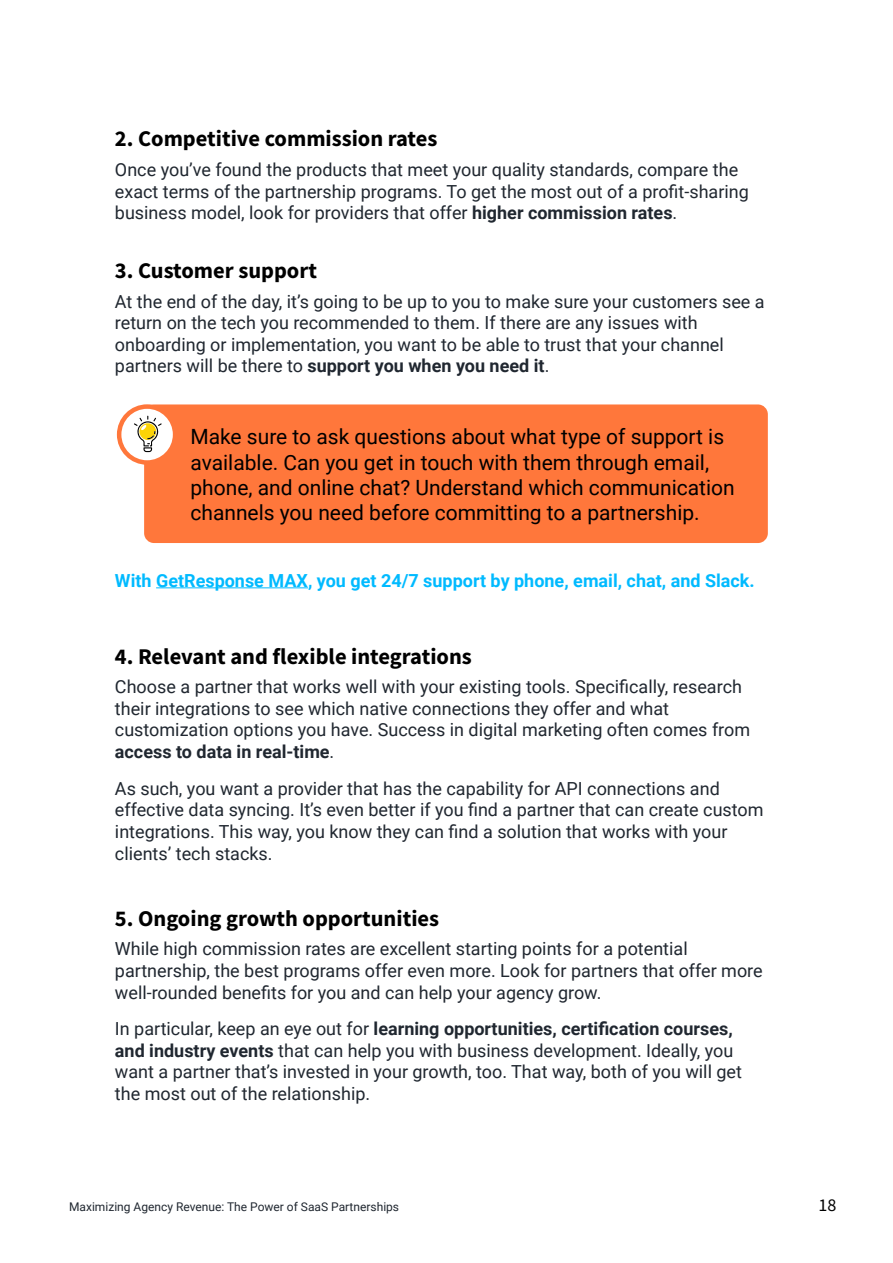
<style>
.page{position:relative;width:893px;height:1263px;background:#fff}
.page>*{position:absolute;margin:0;border:0;box-sizing:border-box;transform-origin:0 0}
.t1{font:700 22.5px "Source Sans Pro";color:#000}
.t2{font:21px/25.2px "Roboto";color:#000}
.t3{font:18px/21.6px "Roboto";color:#202730}
.t4{font:700 18px "Roboto";color:#00baff}
.t5{font:18px "Source Sans Pro";color:#000}
.t6{font:12px "Roboto";color:#202730}
.s1{font-weight:700}
</style>
<div class="page">
<hr style="left:156px;top:587px;width:152px;height:1px;background:#00baff">
<div style="left:144px;top:404px;width:624px;height:139px;background:#ff773b;border-radius:10px"></div>
<svg style="left:117px;top:404px;width:60px;height:61px"></svg>
<p class="t1" style="left:115px;top:130px;width:324px">2. Competitive commission rates</p>
<p class="t3" style="left:115px;top:160px;width:635px">Once youíve found the products that meet your quality standards, compare the exact terms of the partnership programs. To get the most out of a profit-sharing business model, look for providers that offer <span class="s1">higher commission rates</span>.</p>
<p class="t1" style="left:115px;top:262px;width:203px">3. Customer support</p>
<p class="t3" style="left:115px;top:292px;width:651px">At the end of the day, itís going to be up to you to make sure your customers see a return on the tech you recommended to them. If there are any issues with onboarding or implementation, you want to be able to trust that your channel partners will be there to <span class="s1">support you when you need it</span>.</p>
<p class="t2" style="left:190px;top:426px;width:546px">Make sure to ask questions about what type of support is available. Can you get in touch with them through email, phone, and online chat? Understand which communication channels you need before committing to a partnership.</p>
<p class="t4" style="left:115px;top:573px;width:641px">With GetResponse MAX, you get 24/7 support by phone, email, chat, and Slack.</p>
<p class="t1" style="left:115px;top:647px;width:358px">4. Relevant and flexible integrations</p>
<p class="t3" style="left:115px;top:675px;width:637px">Choose a partner that works well with your existing tools. Specifically, research their integrations to see which native connections they offer and what customization options you have. Success in digital marketing often comes from <span class="s1">access to data in real-time</span>.</p>
<p class="t3" style="left:115px;top:779px;width:650px">As such, you want a provider that has the capability for API connections and effective data syncing. It’s even better if you find a partner that can create custom integrations. This way, you know they can find a solution that works with your clientsí tech stacks.</p>
<p class="t1" style="left:115px;top:909px;width:326px">5. Ongoing growth opportunities</p>
<p class="t3" style="left:115px;top:940px;width:649px">While high commission rates are excellent starting points for a potential partnership, the best programs offer even more. Look for partners that offer more well-rounded benefits for you and can help your agency grow.</p>
<p class="t3" style="left:115px;top:1019px;width:629px">In particular, keep an eye out for <span class="s1">learning opportunities, certification courses, and industry events</span> that can help you with business development. Ideally, you want a partner thatís invested in your growth, too. That way, both of you will get the most out of the relationship.</p>
<p class="t6" style="left:69px;top:1201px;width:332px">Maximizing Agency Revenue: The Power of SaaS Partnerships</p>
<p class="t5" style="left:819px;top:1194px;width:19px">18</p>
</div>
